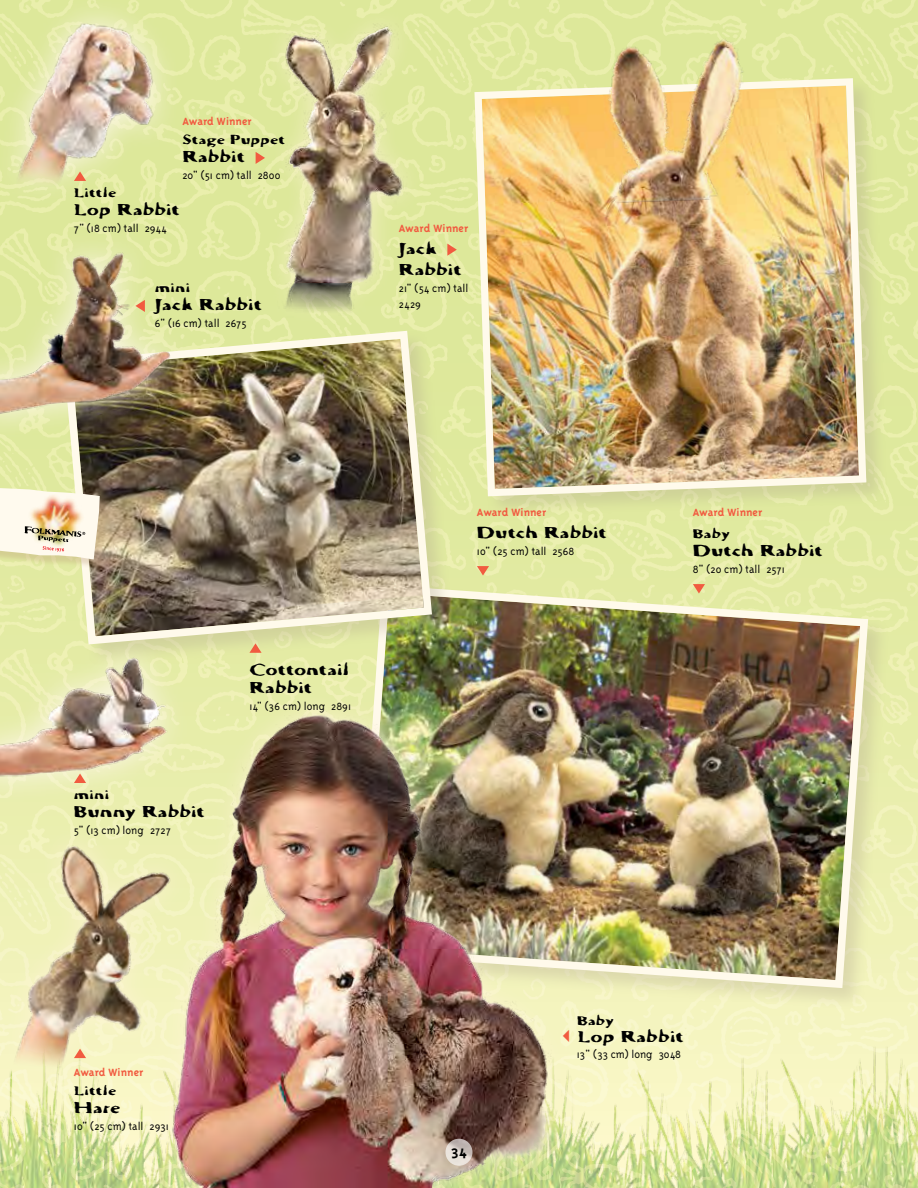
<style>
.page{position:relative;width:918px;height:1188px;background:#fff}
.page>*{position:absolute;margin:0;border:0;box-sizing:border-box;transform-origin:0 0}
.t1{font:700 16.2px "Triplex";color:#000}
.t2{font:15px/18px "Cutamond Basic";letter-spacing:-.005em;color:#000;scale:1.4 1}
.t3{font:300 12px/16.5px "Triplex";letter-spacing:.005em;color:#000}
.t4{font:700 12px "Triplex";color:#f15b40}
.t5{font:12px "Cutamond Basic";letter-spacing:.01em;color:#000;scale:1.4 1}
.s1{color:#f15b40}
</style>
<div class="page">
<img style="left:0;top:0;width:918px;height:1188px">
<div style="left:474px;top:77px;width:414px;height:441px;background:#aa9e89;opacity:.3"></div>
<img style="left:471px;top:75px;width:399px;height:425px">
<img style="left:479px;top:23px;width:379px;height:419px">
<div style="left:355px;top:584px;width:535px;height:426px;background:#aa9e89;opacity:.3"></div>
<img style="left:352px;top:581px;width:520px;height:411px">
<div style="left:63px;top:330px;width:391px;height:336px;background:#aa9e89;opacity:.3"></div>
<img style="left:60px;top:327px;width:376px;height:322px">
<img style="left:906px;top:691px;width:12px;height:497px">
<img style="left:111px;top:672px;width:548px;height:516px">
<div style="left:0;top:822px;width:194px;height:274px;background:#fff4d5;opacity:.8"></div>
<img style="left:0;top:829px;width:189px;height:270px">
<img style="left:0;top:0;width:197px;height:223px">
<svg style="left:0;top:631px;width:192px;height:175px"></svg>
<img style="left:0;top:634px;width:189px;height:190px">
<div style="left:262px;top:3px;width:164px;height:332px;background:#fff4d5;opacity:.8"></div>
<img style="left:269px;top:8px;width:154px;height:313px">
<svg style="left:0;top:226px;width:197px;height:218px;background:#a2a26f"></svg>
<img style="left:0;top:233px;width:209px;height:196px">
<div style="left:0;top:489px;width:111px;height:81px;background:#bc9c78;opacity:.35"></div>
<img style="left:0;top:488px;width:100px;height:72px">
<svg style="left:74px;top:1049px;width:12px;height:9px"></svg>
<svg style="left:74px;top:774px;width:12px;height:9px"></svg>
<svg style="left:249px;top:643px;width:13px;height:10px"></svg>
<svg style="left:447px;top:244px;width:10px;height:12px"></svg>
<svg style="left:74px;top:171px;width:12px;height:10px"></svg>
<svg style="left:256px;top:152px;width:9px;height:12px"></svg>
<svg style="left:693px;top:584px;width:12px;height:10px"></svg>
<svg style="left:477px;top:566px;width:12px;height:10px"></svg>
<svg style="left:135px;top:300px;width:10px;height:12px"></svg>
<svg style="left:446px;top:1139px;width:26px;height:27px"></svg>
<p class="t4" style="left:182px;top:115px;width:71px">Award Winner</p>
<p class="t5" style="left:182px;top:132px;width:75px">Stage Puppet</p>
<p class="t2" style="left:182px;top:148px;width:46px">Rabbit</p>
<p class="t3" style="left:182px;top:167px;width:100px">20" (51 cm) tall 2800</p>
<p class="t5" style="left:74px;top:185px;width:32px">Little</p>
<p class="t2" style="left:74px;top:200px;width:77px">Lop Rabbit</p>
<p class="t3" style="left:74px;top:219px;width:94px">7" (18 cm) tall 2944</p>
<p class="t5" style="left:155px;top:280px;width:27px">mini</p>
<p class="t2" style="left:155px;top:296px;width:78px">Jack Rabbit</p>
<p class="t3" style="left:155px;top:315px;width:93px">6" (16 cm) tall 2675</p>
<p class="t4" style="left:399px;top:221px;width:71px">Award Winner</p>
<p class="t2" style="left:399px;top:238px;width:46px;line-height:21px">Jack<br>Rabbit</p>
<p class="t3" style="left:399px;top:280px;width:71px">21" (54 cm) tall<br>2429</p>
<p class="t5" style="left:74px;top:787px;width:27px">mini</p>
<p class="t2" style="left:74px;top:803px;width:95px">Bunny Rabbit</p>
<p class="t3" style="left:74px;top:822px;width:99px">5" (13 cm) long 2727</p>
<p class="t2" style="left:249px;top:661px;width:73px">Cottontail<br>Rabbit</p>
<p class="t3" style="left:249px;top:698px;width:103px">14" (36 cm) long 2891</p>
<p class="t4" style="left:477px;top:505px;width:71px">Award Winner</p>
<p class="t2" style="left:477px;top:524px;width:94px">Dutch Rabbit</p>
<p class="t3" style="left:477px;top:543px;width:99px">10" (25 cm) tall 2568</p>
<p class="t4" style="left:693px;top:505px;width:71px">Award Winner</p>
<p class="t5" style="left:693px;top:526px;width:28px">Baby</p>
<p class="t2" style="left:693px;top:542px;width:94px">Dutch Rabbit</p>
<p class="t3" style="left:693px;top:561px;width:94px">8" (20 cm) tall 2571</p>
<p class="t4" style="left:74px;top:1065px;width:71px">Award Winner</p>
<p class="t5" style="left:74px;top:1083px;width:32px">Little</p>
<p class="t2" style="left:74px;top:1098px;width:35px">Hare</p>
<p class="t3" style="left:74px;top:1117px;width:96px">10" (25 cm) tall 2931</p>
<h1 class="t1" style="left:451px;top:1142px;width:17px">34</h1>
<p class="t5" style="left:577px;top:1013px;width:28px">Baby</p>
<p class="t2" style="left:558px;top:1027px;width:91px"><span class="s1">✓</span>Lop Rabbit</p>
<p class="t3" style="left:577px;top:1046px;width:106px">13" (33 cm) long 3048</p>
</div>
